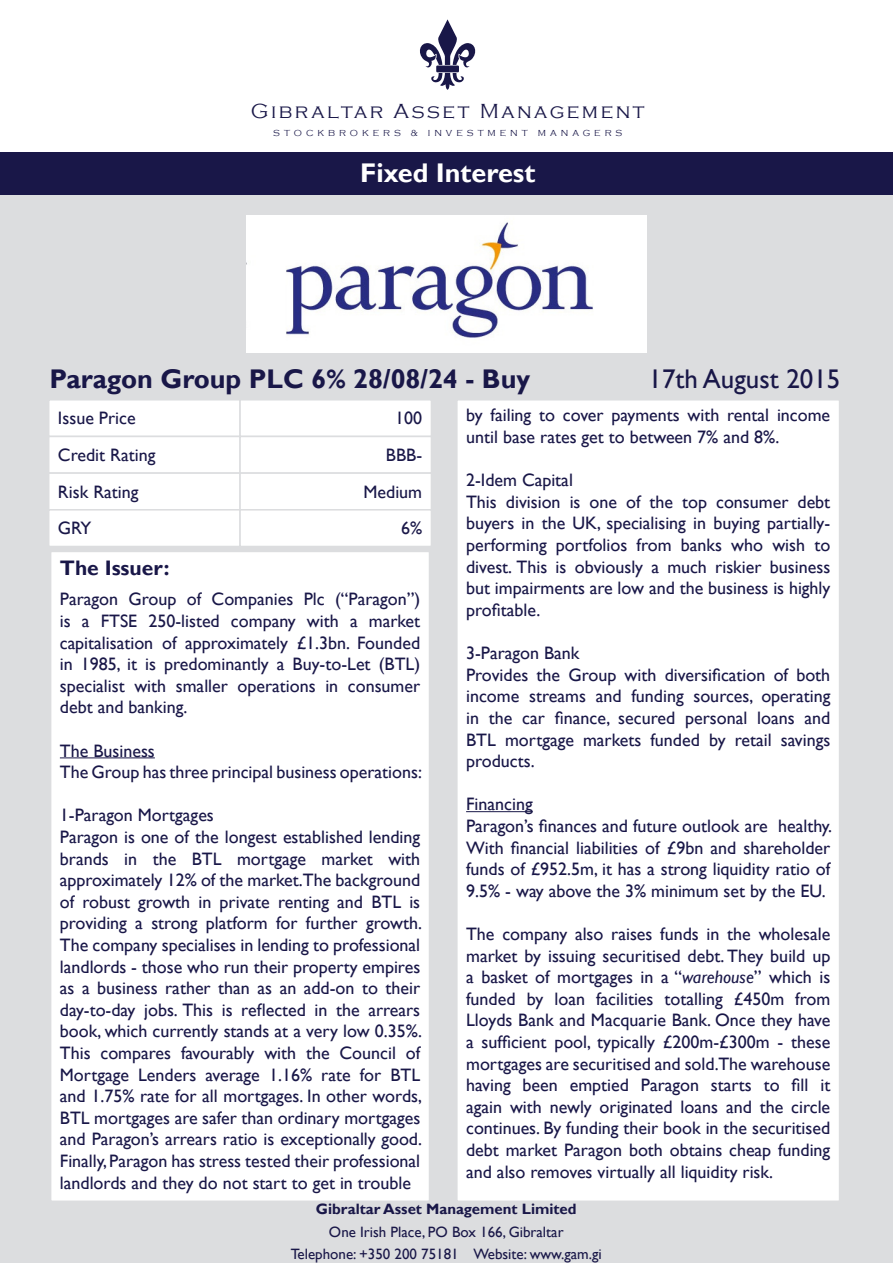
<style>
.page{position:relative;width:893px;height:1263px;background:#fff}
.page>*{position:absolute;margin:0;border:0;box-sizing:border-box;transform-origin:0 0}
.t1{font:700 27px "Gill Sans";color:#191748}
.t2{font:27px "Gill Sans";color:#191748}
.t3{font:700 27px "Gill Sans";color:#fff}
.t4{font:300 21px "Copperplate Gothic";letter-spacing:.12em;color:#191748}
.t5{font:700 21px "Gill Sans";color:#191748}
.t6{font:18px/21.6px "Gill Sans";color:#191748;text-align:justify}
.t7{font:15px "Gill Sans";color:#191748}
.t8{font:700 15px "Gill Sans";color:#191748}
.t9{font:300 9px "Copperplate Gothic";letter-spacing:.44em;color:#191748}
.s1{font-style:italic}
</style>
<div class="page">
<svg style="left:420px;top:19px;width:56px;height:71px"></svg>
<div style="left:0;top:194px;width:893px;height:1069px;background:#dcdddf"></div>
<div style="left:0;top:152px;width:893px;height:42px;background:#191748"></div>
<div style="left:457px;top:400px;width:383px;height:801px;background:#fff"></div>
<hr style="left:466px;top:811px;width:67px;height:1px;background:#191748">
<div style="left:456px;top:399px;width:384px;height:803px;border:2px solid #dcdddf"></div>
<div style="left:51px;top:551px;width:378px;height:650px;background:#fff"></div>
<hr style="left:60px;top:757px;width:95px;height:1px;background:#191748">
<div style="left:50px;top:551px;width:380px;height:651px;border:2px solid #dcdddf"></div>
<div style="left:49px;top:400px;width:191px;height:36px;background:#fff"></div>
<div style="left:48px;top:399px;width:193px;height:38px;border:2px solid #dcdddf"></div>
<div style="left:240px;top:400px;width:191px;height:36px;background:#fff"></div>
<div style="left:239px;top:399px;width:193px;height:38px;border:2px solid #dcdddf"></div>
<div style="left:49px;top:436px;width:191px;height:37px;background:#fff"></div>
<div style="left:48px;top:436px;width:193px;height:38px;border:2px solid #dcdddf"></div>
<div style="left:240px;top:436px;width:191px;height:37px;background:#fff"></div>
<div style="left:239px;top:436px;width:193px;height:38px;border:2px solid #dcdddf"></div>
<div style="left:49px;top:473px;width:191px;height:37px;background:#fff"></div>
<div style="left:48px;top:472px;width:193px;height:38px;border:2px solid #dcdddf"></div>
<div style="left:240px;top:473px;width:191px;height:37px;background:#fff"></div>
<div style="left:239px;top:472px;width:193px;height:38px;border:2px solid #dcdddf"></div>
<div style="left:49px;top:510px;width:191px;height:36px;background:#fff"></div>
<div style="left:48px;top:509px;width:193px;height:38px;border:2px solid #dcdddf"></div>
<div style="left:240px;top:510px;width:191px;height:36px;background:#fff"></div>
<div style="left:239px;top:509px;width:193px;height:38px;border:2px solid #dcdddf"></div>
<img style="left:246px;top:216px;width:400px;height:136px">
<p class="t4" style="left:251px;top:100px;width:395px">Gibraltar Asset Management</p>
<p class="t9" style="left:273px;top:128px;width:351px">STOCKBROKERS &amp; INVESTMENT MANAGERS</p>
<p class="t3" style="left:360px;top:157px;width:177px">Fixed Interest</p>
<p class="t1" style="left:49px;top:363px;width:482px">Paragon Group PLC 6% 28/08/24 - Buy</p>
<p class="t2" style="left:649px;top:363px;width:193px">17th August 2015</p>
<p class="t6" style="left:58px;top:408px;width:79px">Issue Price</p>
<p class="t6" style="left:395px;top:408px;width:28px">100</p>
<p class="t6" style="left:58px;top:444px;width:99px">Credit Rating</p>
<p class="t6" style="left:386px;top:444px;width:38px">BBB-</p>
<p class="t6" style="left:58px;top:481px;width:82px">Risk Rating</p>
<p class="t6" style="left:363px;top:481px;width:60px">Medium</p>
<p class="t6" style="left:58px;top:518px;width:35px">GRY</p>
<p class="t6" style="left:401px;top:518px;width:23px">6%</p>
<p class="t5" style="left:60px;top:555px;width:111px">The Issuer:</p>
<p class="t6" style="left:60px;top:589px;width:362px">Paragon Group of Companies Plc (“Paragon”) is a FTSE 250-listed company with a market capitalisation of approximately £1.3bn. Founded in 1985, it is predominantly a Buy-to-Let (BTL) specialist with smaller operations in consumer debt and banking.</p>
<p class="t6" style="left:60px;top:740px;width:96px">The Business</p>
<p class="t6" style="left:60px;top:762px;width:364px">The Group has three principal business operations:</p>
<p class="t6" style="left:60px;top:805px;width:155px">1-Paragon Mortgages</p>
<p class="t6" style="left:60px;top:826px;width:364px">Paragon is one of the longest established lending brands in the BTL mortgage market with approximately 12% of the market.The background of robust growth in private renting and BTL is providing a strong platform for further growth.<br>The company specialises in lending to professional landlords - those who run their property empires as a business rather than as an add-on to their day-to-day jobs. This is reflected in the arrears book, which currently stands at a very low 0.35%.<br>This compares favourably with the Council of Mortgage Lenders average 1.16% rate for BTL and 1.75% rate for all mortgages. In other words, BTL mortgages are safer than ordinary mortgages and Paragon’s arrears ratio is exceptionally good.<br>Finally, Paragon has stress tested their professional landlords and they do not start to get in trouble</p>
<p class="t6" style="left:466px;top:405px;width:366px">by failing to cover payments with rental income until base rates get to between 7% and 8%.</p>
<p class="t6" style="left:466px;top:470px;width:108px">2-Idem Capital</p>
<p class="t6" style="left:466px;top:491px;width:366px">This division is one of the top consumer debt buyers in the UK, specialising in buying partially&shy;performing portfolios from banks who wish to divest. This is obviously a much riskier business but impairments are low and the business is highly profitable.</p>
<p class="t6" style="left:466px;top:642px;width:115px">3-Paragon Bank</p>
<p class="t6" style="left:466px;top:664px;width:366px">Provides the Group with diversification of both income streams and funding sources, operating in the car finance, secured personal loans and BTL mortgage markets funded by retail savings products.</p>
<p class="t6" style="left:466px;top:794px;width:68px">Financing</p>
<p class="t6" style="left:466px;top:815px;width:367px">Paragon’s finances and future outlook are healthy.<br>With financial liabilities of £9bn and shareholder funds of £952.5m, it has a strong liquidity ratio of 9.5% - way above the 3% minimum set by the EU.</p>
<p class="t6" style="left:466px;top:923px;width:366px">The company also raises funds in the wholesale market by issuing securitised debt. They build up a basket of mortgages in a “<span class="s1">warehouse</span>” which is funded by loan facilities totalling £450m from Lloyds Bank and Macquarie Bank. Once they have a sufficient pool, typically £200m-£300m - these mortgages are securitised and sold.The warehouse having been emptied Paragon starts to fill it again with newly originated loans and the circle continues. By funding their book in the securitised debt market Paragon both obtains cheap funding and also removes virtually all liquidity risk.</p>
<p class="t8" style="left:316px;top:1200px;width:262px">Gibraltar Asset Management Limited</p>
<p class="t7" style="left:329px;top:1223px;width:236px">One Irish Place, PO Box 166, Gibraltar</p>
<p class="t7" style="left:291px;top:1245px;width:313px">Telephone: +350 200 75181 Website: www.gam.gi</p>
</div>
